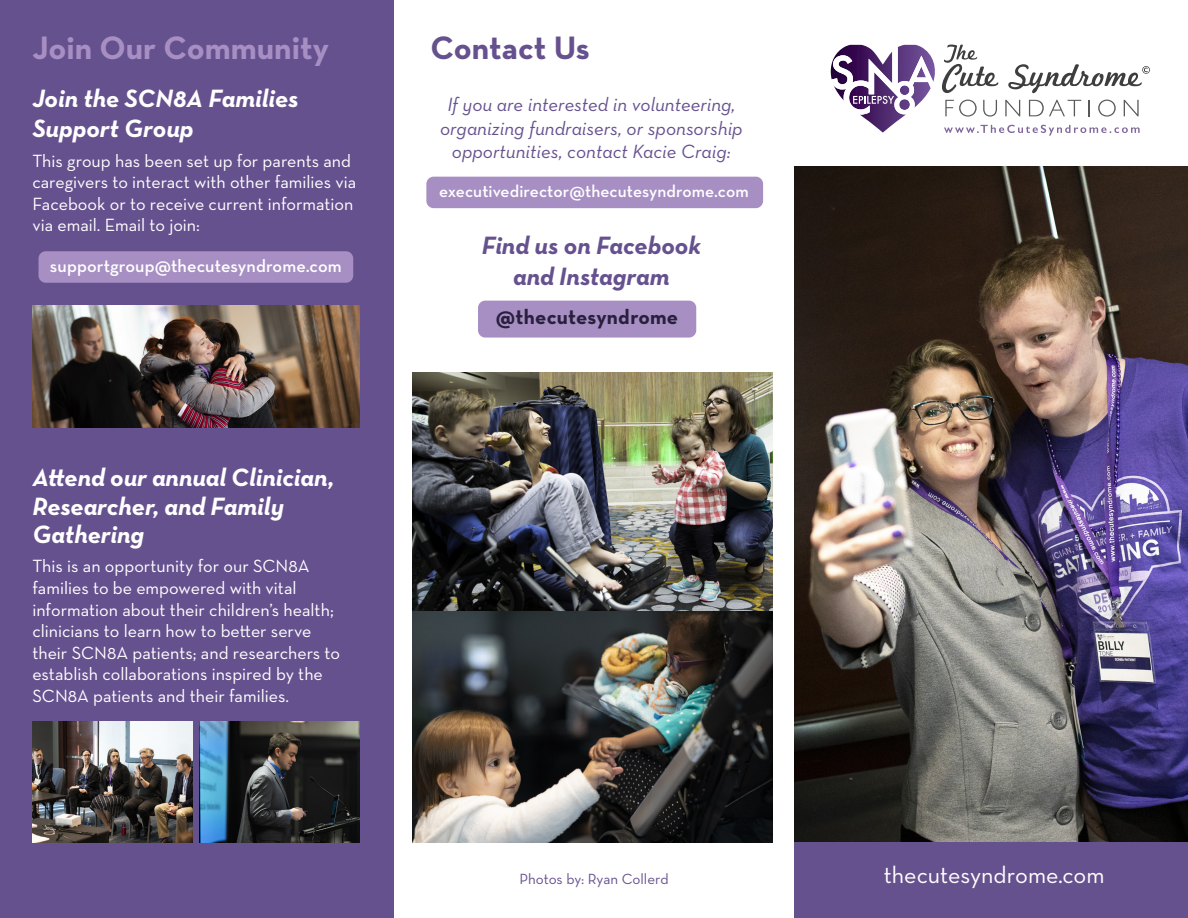
<style>
.page{position:relative;width:1188px;height:918px;background:#fff}
.page>*{position:absolute;margin:0;border:0;box-sizing:border-box;transform-origin:0 0}
.t1{font:700 33px "Neutraface Text";color:#a78fc3}
.t2{font:700 33px "Neutraface Text";color:#66518f}
.t3{font:italic 700 25.5px/28.5px "Neutraface Text";color:#fff}
.t4{font:italic 700 25.5px/30.6px "Neutraface Text";color:#66518f;text-align:center}
.t5{font:24px "Neutraface Text";color:#fff}
.t6{font:700 21px "Neutraface Text";letter-spacing:.01em;color:#29203e}
.t7{font:italic 19.5px/23.4px "Neutraface Text";color:#66518f;text-align:center}
.t8{font:18px/21.6px "Neutraface Text";color:#fff}
.t9{font:600 18px "Neutraface Text";letter-spacing:.005em;color:#fff}
.t10{font:600 17.25px "Neutraface Text";letter-spacing:.005em;color:#fff}
.t11{font:15px "Neutraface Text";letter-spacing:-.005em;color:#66518f}
</style>
<div class="page">
<img style="left:794px;top:166px;width:394px;height:677px">
<svg style="left:831px;top:45px;width:319px;height:90px"></svg>
<img style="left:413px;top:372px;width:359px;height:471px">
<div style="left:794px;top:843px;width:394px;height:75px;background:#66518f"></div>
<div style="left:0;top:0;width:394px;height:918px;background:#66518f"></div>
<img style="left:32px;top:306px;width:327px;height:121px">
<img style="left:32px;top:721px;width:161px;height:122px">
<img style="left:199px;top:721px;width:161px;height:122px">
<div style="left:39px;top:251px;width:314px;height:32px;background:#a78fc3;border-radius:7px"></div>
<div style="left:426px;top:177px;width:337px;height:31px;background:#a78fc3;border-radius:7px"></div>
<div style="left:478px;top:301px;width:218px;height:37px;background:#a78fc3;border-radius:7px"></div>
<h1 class="t1" style="left:32px;top:26px;width:298px">Join Our Community</h1>
<h1 class="t2" style="left:430px;top:26px;width:161px">Contact Us</h1>
<p class="t7" style="left:440px;top:93px;width:304px">If you are interested in volunteering, organizing fundraisers, or sponsorship opportunities, contact Kacie Craig:</p>
<h2 class="t3" style="left:32px;top:83px;width:268px;line-height:30.6px">Join the SCN8A Families<br>Support Group</h2>
<p class="t8" style="left:32px;top:149px;width:325px">This group has been set up for parents and caregivers to interact with other families via Facebook or to receive current information via email. Email to join:</p>
<p class="t10" style="left:439px;top:180px;width:311px">executivedirector@thecutesyndrome.com</p>
<h2 class="t4" style="left:482px;top:230px;width:221px">Find us on Facebook and Instagram</h2>
<p class="t6" style="left:496px;top:303px;width:184px">@thecutesyndrome</p>
<p class="t9" style="left:50px;top:255px;width:293px">supportgroup@thecutesyndrome.com</p>
<h2 class="t3" style="left:32px;top:463px;width:303px">Attend our annual Clinician,<br>Researcher, and Family<br>Gathering</h2>
<p class="t8" style="left:32px;top:555px;width:309px">This is an opportunity for our SCN8A families to be empowered with vital information about their children’s health; clinicians to learn how to better serve their SCN8A patients; and researchers to establish collaborations inspired by the SCN8A patients and their families.</p>
<p class="t11" style="left:519px;top:869px;width:151px">Photos by: Ryan Collerd</p>
<h3 class="t5" style="left:884px;top:860px;width:222px">thecutesyndrome.com</h3>
</div>
